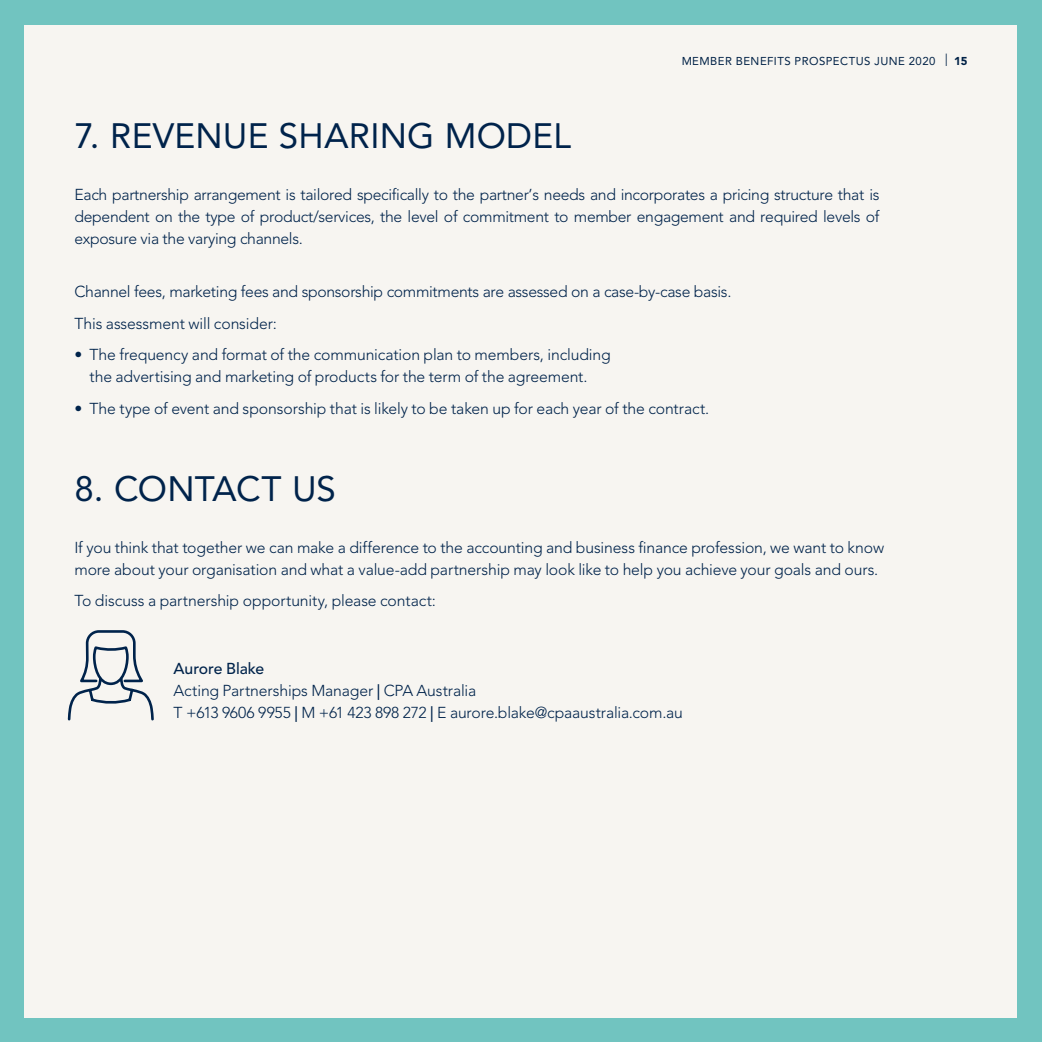
<style>
.page{position:relative;width:1042px;height:1042px;background:#71c4c0}
.page>*{position:absolute;margin:0;border:0;box-sizing:border-box;transform-origin:0 0}
.t1{font:35px "Avenir LT Std";letter-spacing:.005em;color:#00234b}
.t2{font:300 15.75px/21.9px "Avenir LT Std";letter-spacing:-.01em;color:#00234b}
.t3{font:11.38px "Avenir LT Std";letter-spacing:.045em;color:#00234b}
.s1{font-weight:900}
.s2{font-weight:500}
</style>
<div class="page">
<div style="left:25px;top:25px;width:992px;height:992px;background:#f7f5f1"></div>
<svg style="left:67px;top:630px;width:87px;height:91px"></svg>
<p class="t3" style="left:681px;top:54px;width:288px">MEMBER BENEFITS PROSPECTUS JUNE 2020 <sup>|</sup> <span class="s1">15</span></p>
<h1 class="t1" style="left:74px;top:116px;width:498px">7. REVENUE SHARING MODEL</h1>
<p class="t2" style="left:74px;top:183px;width:806px;text-align:justify">Each partnership arrangement is tailored specifically to the partner’s needs and incorporates a pricing structure that is dependent on the type of product/services, the level of commitment to member engagement and required levels of exposure via the varying channels.</p>
<p class="t2" style="left:74px;top:276px;width:658px;line-height:31.8px">Channel fees, marketing fees and sponsorship commitments are assessed on a case-by-case basis.<br>This assessment will consider:</p>
<p class="t2" style="left:74px;top:344px;width:538px;text-align:center">• The frequency and format of the communication plan to members, including the advertising and marketing of products for the term of the agreement.</p>
<p class="t2" style="left:74px;top:398px;width:636px">• The type of event and sponsorship that is likely to be taken up for each year of the contract.</p>
<h1 class="t1" style="left:74px;top:469px;width:263px">8. CONTACT US</h1>
<p class="t2" style="left:74px;top:536px;width:811px">If you think that together we can make a difference to the accounting and business finance profession, we want to know more about your organisation and what a value-add partnership may look like to help you achieve your goals and ours.</p>
<p class="t2" style="left:74px;top:590px;width:363px">To discuss a partnership opportunity, please contact:</p>
<p class="t2" style="left:174px;top:658px;width:511px"><span class="s2">Aurore Blake<br></span>Acting Partnerships Manager <span class="s2">|</span> CPA Australia<br>T +613 9606 9955 <span class="s2">|</span> M +61 423 898 272 <span class="s2">|</span> E aurore.blake@cpaaustralia.com.au</p>
</div>
